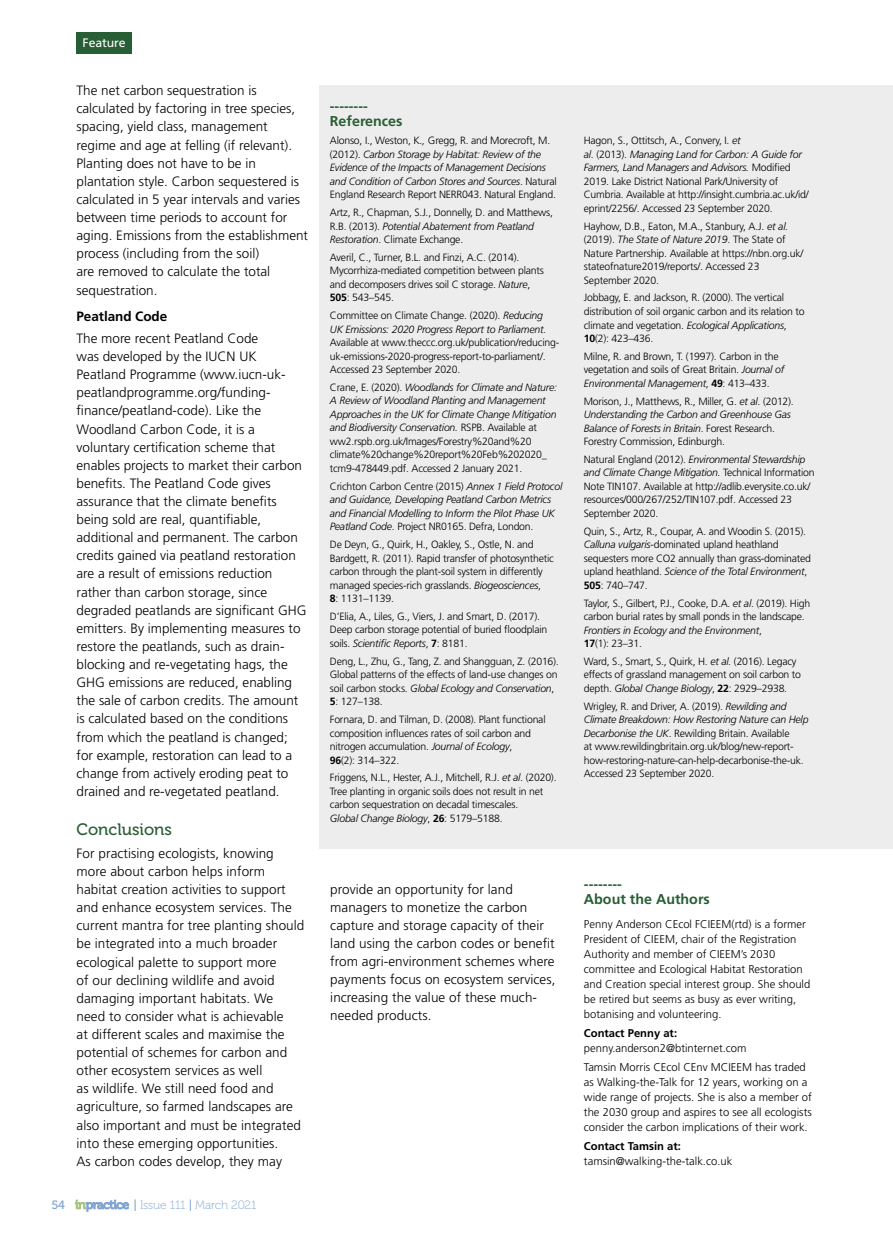
<style>
.page{position:relative;width:893px;height:1234px;background:#fff}
.page>*{position:absolute;margin:0;border:0;box-sizing:border-box;transform-origin:0 0}
.t1{font:16.5px "Museo 500";color:#285e35}
.t2{font:700 14.25px/15px "Frutiger LT Std";color:#285e35}
.t3{font:300 13.5px/18.1px "Frutiger LT Std";color:#000}
.t4{font:700 13.5px "Frutiger LT Std";letter-spacing:-.005em;color:#000}
.t5{font:12.3px "Frutiger LT Std";letter-spacing:-.01em;color:#fff}
.t6{font:12px "Museo 100";letter-spacing:-.01em;color:#7ea4d2}
.t7{font:12px "Museo 500";color:#7ea4d2}
.t8{font:300 11.25px/15px "Frutiger LT Std";color:#000}
.t9{font:700 11.25px "Frutiger LT Std";color:#000}
.t10{font:300 10.5px/13.5px "Frutiger LT Std";letter-spacing:-.02em;color:#000}
.t11{font:italic 300 10.5px/13.5px "Frutiger LT Std";letter-spacing:-.02em;color:#000}
.s1{font-family:"Museo 500"}
.s2{font-style:normal}
.s3{font-style:italic}
.s4{font-weight:700}
</style>
<div class="page">
<div style="left:77px;top:32px;width:55px;height:21px;background:#285e35"></div>
<div style="left:320px;top:85px;width:573px;height:763px;background:#ededed"></div>
<svg style="left:75px;top:1199px;width:54px;height:12px"></svg>
<p class="t5" style="left:83px;top:35px;width:45px">Feature</p>
<p class="t3" style="left:77px;top:82px;width:233px">The net carbon sequestration is calculated by factoring in tree species, spacing, yield class, management regime and age at felling (if relevant).<br>Planting does not have to be in plantation style. Carbon sequestered is calculated in 5 year intervals and varies between time periods to account for aging. Emissions from the establishment process (including from the soil)<br>are removed to calculate the total sequestration.</p>
<p class="t4" style="left:77px;top:308px;width:92px">Peatland Code</p>
<p class="t3" style="left:77px;top:329px;width:232px">The more recent Peatland Code<br>was developed by the IUCN UK Peatland Programme (www.iucn-uk&shy;peatlandprogramme.org/funding&shy;finance/peatland-code). Like the Woodland Carbon Code, it is a voluntary certification scheme that enables projects to market their carbon benefits. The Peatland Code gives assurance that the climate benefits being sold are real, quantifiable, additional and permanent. The carbon credits gained via peatland restoration are a result of emissions reduction rather than carbon storage, since degraded peatlands are significant GHG emitters. By implementing measures to restore the peatlands, such as drain&shy;blocking and re-vegetating hags, the GHG emissions are reduced, enabling the sale of carbon credits. The amount is calculated based on the conditions from which the peatland is changed; for example, restoration can lead to a change from actively eroding peat to drained and re-vegetated peatland.</p>
<h1 class="t1" style="left:77px;top:820px;width:97px">Conclusions</h1>
<p class="t3" style="left:77px;top:844px;width:229px">For practising ecologists, knowing more about carbon helps inform habitat creation activities to support and enhance ecosystem services. The current mantra for tree planting should be integrated into a much broader ecological palette to support more<br>of our declining wildlife and avoid damaging important habitats. We need to consider what is achievable<br>at different scales and maximise the potential of schemes for carbon and other ecosystem services as well<br>as wildlife. We still need food and agriculture, so farmed landscapes are also important and must be integrated into these emerging opportunities.<br>As carbon codes develop, they may</p>
<p class="t7" style="left:51px;top:1197px;width:15px">54</p>
<p class="t6" style="left:134px;top:1198px;width:125px"><span class="s1">|</span> Issue 111 <span class="s1">|</span> March 2021</p>
<h2 class="t2" style="left:330px;top:99px;width:74px">--------<br>References</h2>
<p class="t11" style="left:330px;top:134px;width:228px"><span class="s2">Alonso, I., Weston, K</span>., <span class="s2">Gregg, R. and Morecroft, M. (2012).</span> Carbon Storage by Habitat: Review of the Evidence of the Impacts of Management Decisions and Condition of Carbon Stores and Sources<span class="s2">. Natural England Research Report NERR043. Natural England.</span></p>
<p class="t10" style="left:330px;top:206px;width:225px">Artz, R., Chapman, S.J., Donnelly, D. and Matthews,<br>R.B. (2013). <span class="s3">Potential Abatement from Peatland<br>Restoration</span>. Climate Exchange.</p>
<p class="t10" style="left:330px;top:250px;width:215px">Averil, C., Turner, B.L. and Finzi, A.C. (2014).<br>Mycorrhiza-mediated competition between plants and decomposers drives soil C storage. <span class="s3">Nature</span>, <span class="s4">505</span>: 543–545.</p>
<p class="t10" style="left:330px;top:309px;width:231px">Committee on Climate Change. (2020). <span class="s3">Reducing<br>UK Emissions: 2020 Progress Report to Parliament</span>.<br>Available at www.theccc.org.uk/publication/reducing&shy;uk-emissions-2020-progress-report-to-parliament/.<br>Accessed 23 September 2020.</p>
<p class="t10" style="left:330px;top:380px;width:229px">Crane, E. (2020). <span class="s3">Woodlands for Climate and Nature:<br>A Review of Woodland Planting and Management Approaches in the UK for Climate Change Mitigation and Biodiversity Conservation.</span> RSPB. Available at ww2.rspb.org.uk/Images/Forestry%20and%20 climate%20change%20report%20Feb%202020_ tcm9-478449.pdf. Accessed 2 January 2021.</p>
<p class="t11" style="left:330px;top:479px;width:234px"><span class="s2">Crichton Carbon Centre (2015)</span> Annex 1 Field Protocol and Guidance, Developing Peatland Carbon Metrics and Financial Modelling to Inform the Pilot Phase UK Peatland Code<span class="s2">. Project NR0165. Defra, London.</span></p>
<p class="t10" style="left:330px;top:537px;width:226px">De Deyn, G., Quirk, H., Oakley, S., Ostle, N. and Bardgett, R. (2011). Rapid transfer of photosynthetic carbon through the plant-soil system in differently managed species-rich grasslands. <span class="s3">Biogeosciences</span>,<br><span class="s4">8</span>: 1131–1139.</p>
<p class="t10" style="left:330px;top:609px;width:219px">D’Elia, A., Liles, G., Viers, J. and Smart, D. (2017).<br>Deep carbon storage potential of buried floodplain soils. <span class="s3">Scientific Reports</span>, <span class="s4">7</span>: 8181.</p>
<p class="t10" style="left:330px;top:654px;width:230px">Deng, L., Zhu, G., Tang, Z. and Shangguan, Z. (2016).<br>Global patterns of the effects of land-use changes on soil carbon stocks. <span class="s3">Global Ecology and Conservation</span>, <span class="s4">5</span>: 127–138.</p>
<p class="t10" style="left:330px;top:712px;width:217px">Fornara, D. and Tilman, D. (2008). Plant functional composition influences rates of soil carbon and nitrogen accumulation. <span class="s3">Journal of Ecology</span>,<br><span class="s4">96</span>(2): 314–322.</p>
<p class="t10" style="left:330px;top:771px;width:228px">Friggens, N.L., Hester, A.J., Mitchell, R.J. <span class="s3">et al</span>. (2020).<br>Tree planting in organic soils does not result in net carbon sequestration on decadal timescales.<br><span class="s3">Global Change Biology</span>, <span class="s4">26</span>: 5179–5188.</p>
<p class="t10" style="left:584px;top:134px;width:226px">Hagon, S., Ottitsch, A., Convery, I. <span class="s3">et<br>al</span>. (2013). <span class="s3">Managing Land for Carbon: A Guide for Farmers, Land Managers and Advisors.</span> Modified 2019. Lake District National Park/University of Cumbria. Available at http://insight.cumbria.ac.uk/id/ eprint/2256/. Accessed 23 September 2020.</p>
<p class="t10" style="left:584px;top:219px;width:221px">Hayhow, D.B., Eaton, M.A., Stanbury, A.J. <span class="s3">et al. </span>(2019). <span class="s3">The State of Nature 2019</span>. The State of Nature Partnership. Available at https://nbn.org.uk/ stateofnature2019/reports/. Accessed 23<br>September 2020.</p>
<p class="t10" style="left:584px;top:291px;width:222px">Jobbagy, E. and Jackson, R. (2000). The vertical distribution of soil organic carbon and its relation to climate and vegetation. <span class="s3">Ecological Applications</span>, <span class="s4">10</span>(2): 423–436.</p>
<p class="t10" style="left:584px;top:349px;width:202px">Milne, R. and Brown, T. (1997). Carbon in the vegetation and soils of Great Britain. <span class="s3">Journal of<br>Environmental Management</span>, <span class="s4">49</span>: 413–433.</p>
<p class="t10" style="left:584px;top:394px;width:212px">Morison, J., Matthews, R., Miller, G. <span class="s3">et al</span>. (2012).<br><span class="s3">Understanding the Carbon and Greenhouse Gas Balance of Forests in Britain</span>. Forest Research.<br>Forestry Commission, Edinburgh.</p>
<p class="t10" style="left:584px;top:452px;width:232px">Natural England (2012). <span class="s3">Environmental Stewardship and Climate Change Mitigation.</span> Technical Information Note TIN107. Available at http://adlib.everysite.co.uk/ resources/000/267/252/TIN107.pdf. Accessed 23<br>September 2020.</p>
<p class="t10" style="left:584px;top:524px;width:229px">Quin, S., Artz, R., Coupar, A. and Woodin S. (2015).<br><span class="s3">Calluna vulgaris</span>-dominated upland heathland sequesters more CO2 annually than grass-dominated upland heathland. <span class="s3">Science of the Total Environment</span>, <span class="s4">505</span>: 740–747.</p>
<p class="t10" style="left:584px;top:596px;width:228px">Taylor, S., Gilbert, P.J., Cooke, D.A. <span class="s3">et al</span>. (2019). High carbon burial rates by small ponds in the landscape.<br><span class="s3">Frontiers in Ecology and the Environment</span>,<br><span class="s4">17</span>(1): 23–31.</p>
<p class="t10" style="left:584px;top:654px;width:219px">Ward, S., Smart, S., Quirk, H. <span class="s3">et al.</span> (2016). Legacy effects of grassland management on soil carbon to depth. <span class="s3">Global Change Biology</span>, <span class="s4">22</span>: 2929–2938.</p>
<p class="t10" style="left:584px;top:699px;width:226px">Wrigley, R. and Driver, A. (2019). <span class="s3">Rewilding and Climate Breakdown: How Restoring Nature can Help Decarbonise the UK</span>. Rewilding Britain. Available<br>at www.rewildingbritain.org.uk/blog/new-report&shy;how-restoring-nature-can-help-decarbonise-the-uk.<br>Accessed 23 September 2020.</p>
<p class="t3" style="left:330px;top:880px;width:227px">provide an opportunity for land managers to monetize the carbon capture and storage capacity of their land using the carbon codes or benefit from agri-environment schemes where payments focus on ecosystem services, increasing the value of these much&shy;needed products.</p>
<h2 class="t2" style="left:584px;top:876px;width:127px">--------<br>About the Authors</h2>
<p class="t8" style="left:584px;top:916px;width:228px">Penny Anderson CEcol FCIEEM(rtd) is a former President of CIEEM, chair of the Registration Authority and member of CIEEM’s 2030 committee and Ecological Habitat Restoration and Creation special interest group. She should be retired but seems as busy as ever writing, botanising and volunteering.</p>
<p class="t9" style="left:584px;top:1026px;width:95px">Contact Penny at:</p>
<p class="t8" style="left:584px;top:1038px;width:223px;line-height:19.2px">penny.anderson2@btinternet.com<br>Tamsin Morris CEcol CEnv MCIEEM has traded</p>
<p class="t8" style="left:584px;top:1074px;width:229px">as Walking-the-Talk for 12 years, working on a wide range of projects. She is also a member of the 2030 group and aspires to see all ecologists consider the carbon implications of their work.</p>
<p class="t9" style="left:584px;top:1139px;width:98px">Contact Tamsin at:</p>
<p class="t8" style="left:584px;top:1153px;width:150px">tamsin@walking-the-talk.co.uk</p>
</div>
